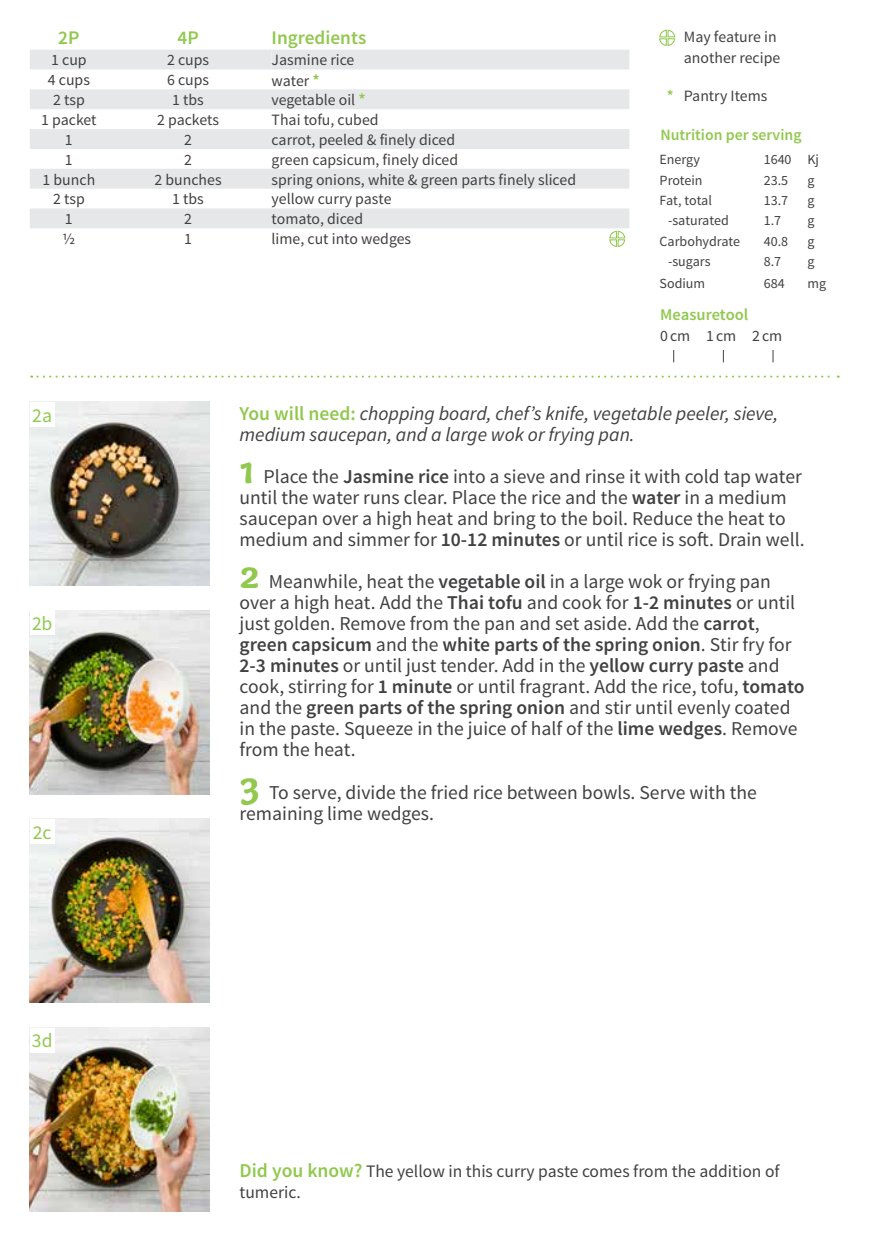
<style>
.page{position:relative;width:869px;height:1241px;background:#fff}
.page>*{position:absolute;margin:0;border:0;box-sizing:border-box;transform-origin:0 0}
.t1{font:19.6px/21px "Source Sans Pro";color:#414042}
.t2{font:italic 19.6px/21px "Source Sans Pro";color:#414042}
.t3{font:19.6px "Source Sans Pro";letter-spacing:-.005em;color:#91c84e}
.t4{font:600 19.25px "Source Sans Pro";color:#91c84e}
.t5{font:17.5px/21px "Source Sans Pro";color:#414042}
.t6{font:600 16.45px "Source Sans Pro";color:#91c84e}
.t7{font:15.75px/21px "Source Sans Pro";color:#414042}
.t8{font:600 15.75px "Source Sans Pro";color:#91c84e}
.t9{font:15.75px "Source Sans Pro";letter-spacing:.06em;color:#414042}
.t10{font:14px "Source Sans Pro";color:#414042}
.s1{font-weight:600;font-size:16.45px;color:#91c84e}
.s2{font-weight:600;color:#91c84e}
.s3{font-weight:600;font-style:normal;color:#91c84e}
.s4{font-family:"Capucine Basic";font-weight:700;font-size:41.12px;color:#91c84e}
.s5{font-weight:600}
.s6{font-weight:600;font-size:19.6px;color:#91c84e}
</style>
<div class="page">
<svg style="left:659px;top:29px;width:16px;height:17px"></svg>
<svg style="left:31px;top:375px;width:807px;height:2px"></svg>
<svg style="left:673px;top:350px;width:1px;height:12px"></svg>
<svg style="left:722px;top:350px;width:1px;height:12px"></svg>
<svg style="left:772px;top:350px;width:1px;height:12px"></svg>
<img style="left:30px;top:610px;width:180px;height:184px">
<img style="left:30px;top:1027px;width:180px;height:184px">
<img style="left:30px;top:402px;width:180px;height:183px">
<img style="left:30px;top:818px;width:180px;height:184px">
<div style="left:30px;top:1027px;width:25px;height:25px;background:#fff"></div>
<div style="left:30px;top:402px;width:25px;height:24px;background:#fff"></div>
<div style="left:30px;top:818px;width:25px;height:25px;background:#fff"></div>
<div style="left:30px;top:610px;width:25px;height:25px;background:#fff"></div>
<svg style="left:30px;top:50px;width:599px;height:178px;fill:#e6e7e8"></svg>
<svg style="left:609px;top:230px;width:16px;height:17px"></svg>
<p class="t4" style="left:58px;top:26px;width:23px">2P</p>
<p class="t4" style="left:177px;top:26px;width:23px">4P</p>
<p class="t4" style="left:271px;top:26px;width:96px">Ingredients</p>
<p class="t7" style="left:51px;top:50px;width:37px">1 cup</p>
<p class="t7" style="left:167px;top:50px;width:44px">2 cups</p>
<p class="t7" style="left:271px;top:50px;width:84px">Jasmine rice</p>
<p class="t7" style="left:48px;top:70px;width:44px">4 cups</p>
<p class="t7" style="left:167px;top:70px;width:44px">6 cups</p>
<p class="t7" style="left:271px;top:70px;width:50px">water <span class="s1">*</span></p>
<p class="t7" style="left:53px;top:90px;width:33px">2 tsp</p>
<p class="t7" style="left:172px;top:90px;width:33px">1 tbs</p>
<p class="t7" style="left:271px;top:90px;width:95px">vegetable oil <span class="s1">*</span></p>
<p class="t7" style="left:41px;top:110px;width:57px">1 packet</p>
<p class="t7" style="left:157px;top:110px;width:63px">2 packets</p>
<p class="t7" style="left:271px;top:110px;width:108px">Thai tofu, cubed</p>
<p class="t7" style="left:65px;top:129px;width:9px">1</p>
<p class="t7" style="left:184px;top:129px;width:9px">2</p>
<p class="t7" style="left:271px;top:129px;width:185px">carrot, peeled &amp; finely diced</p>
<p class="t7" style="left:65px;top:149px;width:9px">1</p>
<p class="t7" style="left:184px;top:149px;width:9px">2</p>
<p class="t7" style="left:271px;top:149px;width:188px">green capsicum, finely diced</p>
<p class="t7" style="left:42px;top:169px;width:54px">1 bunch</p>
<p class="t7" style="left:154px;top:169px;width:69px">2 bunches</p>
<p class="t7" style="left:271px;top:169px;width:306px">spring onions, white &amp; green parts finely sliced</p>
<p class="t7" style="left:53px;top:189px;width:33px">2 tsp</p>
<p class="t7" style="left:172px;top:189px;width:33px">1 tbs</p>
<p class="t7" style="left:271px;top:189px;width:121px">yellow curry paste</p>
<p class="t7" style="left:65px;top:209px;width:9px">1</p>
<p class="t7" style="left:184px;top:209px;width:9px">2</p>
<p class="t7" style="left:271px;top:209px;width:93px">tomato, diced</p>
<p class="t7" style="left:62px;top:229px;width:14px">½</p>
<p class="t7" style="left:184px;top:229px;width:9px">1</p>
<p class="t7" style="left:271px;top:229px;width:141px">lime, cut into wedges</p>
<p class="t7" style="left:683px;top:26px;width:98px">May feature in another recipe</p>
<p class="t7" style="left:666px;top:86px;width:102px"><span class="s2">*</span> Pantry Items</p>
<p class="t8" style="left:660px;top:124px;width:143px">Nutrition per serving</p>
<p class="t10" style="left:659px;top:151px;width:42px">Energy</p>
<p class="t10" style="left:763px;top:151px;width:57px">1640 Kj</p>
<p class="t10" style="left:659px;top:171px;width:45px">Protein</p>
<p class="t10" style="left:763px;top:171px;width:26px">23.5</p>
<p class="t10" style="left:807px;top:171px;width:9px">g</p>
<p class="t10" style="left:659px;top:192px;width:54px">Fat, total</p>
<p class="t10" style="left:763px;top:192px;width:26px">13.7</p>
<p class="t10" style="left:807px;top:192px;width:9px">g</p>
<p class="t10" style="left:667px;top:212px;width:62px">-saturated</p>
<p class="t10" style="left:763px;top:212px;width:19px">1.7</p>
<p class="t10" style="left:807px;top:212px;width:9px">g</p>
<p class="t10" style="left:659px;top:232px;width:82px">Carbohydrate</p>
<p class="t10" style="left:763px;top:232px;width:26px">40.8</p>
<p class="t10" style="left:807px;top:232px;width:9px">g</p>
<p class="t10" style="left:667px;top:253px;width:44px">-sugars</p>
<p class="t10" style="left:763px;top:253px;width:19px">8.7</p>
<p class="t10" style="left:807px;top:253px;width:9px">g</p>
<p class="t10" style="left:659px;top:275px;width:47px">Sodium</p>
<p class="t10" style="left:763px;top:275px;width:22px">684</p>
<p class="t10" style="left:807px;top:275px;width:20px">mg</p>
<p class="t6" style="left:660px;top:304px;width:89px">Measuretool</p>
<p class="t9" style="left:660px;top:326px;width:123px">0cm 1cm 2cm</p>
<p class="t3" style="left:32px;top:403px;width:21px">2a</p>
<p class="t3" style="left:32px;top:611px;width:22px">2b</p>
<p class="t3" style="left:33px;top:819px;width:20px">2c</p>
<p class="t3" style="left:32px;top:1028px;width:22px">3d</p>
<p class="t2" style="left:239px;top:403px;width:540px"><span class="s3">You will need:</span> chopping board, chef’s knife, vegetable peeler, sieve, medium saucepan, and a large wok or frying pan.</p>
<p class="t1" style="left:239px;top:466px;width:566px"><span class="s4">1</span> Place the <span class="s5">Jasmine rice</span> into a sieve and rinse it with cold tap water until the water runs clear. Place the rice and the <span class="s5">water</span> in a medium saucepan over a high heat and bring to the boil. Reduce the heat to medium and simmer for <span class="s5">10-12 minutes</span> or until rice is soft. Drain well.</p>
<p class="t1" style="left:239px;top:571px;width:566px"><span class="s4">2</span> Meanwhile, heat the <span class="s5">vegetable oil</span> in a large wok or frying pan over a high heat. Add the <span class="s5">Thai tofu</span> and cook for <span class="s5">1-2 minutes</span> or until just golden. Remove from the pan and set aside. Add the <span class="s5">carrot</span>, <span class="s5">green capsicum</span> and the <span class="s5">white parts of the spring onion</span>. Stir fry for <span class="s5">2-3 minutes</span> or until just tender. Add in the <span class="s5">yellow curry paste</span> and cook, stirring for <span class="s5">1 minute</span> or until fragrant. Add the rice, tofu, <span class="s5">tomato </span>and the <span class="s5">green parts of the spring onion</span> and stir until evenly coated in the paste. Squeeze in the juice of half of the <span class="s5">lime wedges</span>. Remove from the heat.</p>
<p class="t1" style="left:239px;top:781px;width:518px"><span class="s4">3</span> To serve, divide the fried rice between bowls. Serve with the remaining lime wedges.</p>
<p class="t5" style="left:239px;top:1160px;width:541px"><span class="s6">Did you know?</span> The yellow in this curry paste comes from the addition of tumeric.</p>
</div>
